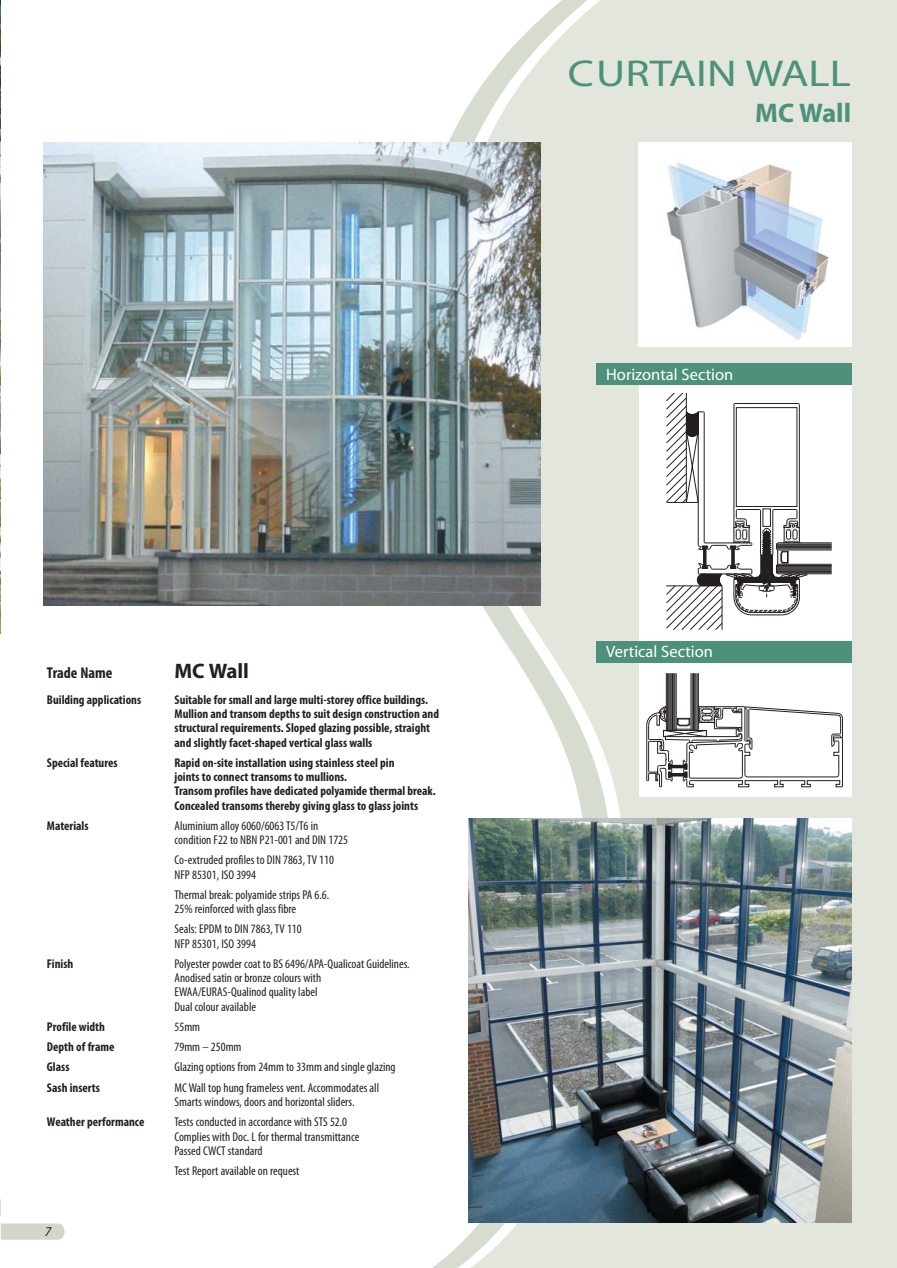
<style>
.page{position:relative;width:897px;height:1268px;background:#fff}
.page>*{position:absolute;margin:0;border:0;box-sizing:border-box;transform-origin:0 0}
.t1{font:37.5px "Myriad";color:#4d917b;scale:1.2 1}
.t2{font:700 27px "Myriad";color:#4d917b}
.t3{font:700 21px "Myriad";color:#231f20}
.t4{font:16.5px "Myriad";color:#fff}
.t5{font:700 condensed 15.75px "Myriad Pro";color:#231f20}
.t6{font:italic 13.5px "Myriad";color:#231f20}
.t7{font:condensed 12.75px/14.2px "Myriad Pro";color:#231f20}
.t8{font:700 condensed 12.75px/14.2px "Myriad Pro";color:#231f20}
</style>
<div class="page">
<img style="left:0;top:0;width:897px;height:1267px">
<p class="t5" style="left:47px;top:667px;width:67px">Trade Name</p>
<h3 class="t3" style="left:175px;top:662px;width:76px">MC Wall</h3>
<p class="t8" style="left:47px;top:693px;width:96px">Building applications</p>
<p class="t8" style="left:175px;top:693px;width:266px">Suitable for small and large multi-storey office buildings.<br>Mullion and transom depths to suit design construction and structural requirements. Sloped glazing possible, straight and slightly facet-shaped vertical glass walls</p>
<p class="t8" style="left:47px;top:756px;width:72px">Special features</p>
<p class="t8" style="left:175px;top:756px;width:263px">Rapid on-site installation using stainless steel pin<br>joints to connect transoms to mullions.<br>Transom profiles have dedicated polyamide thermal break.<br>Concealed transoms thereby giving glass to glass joints</p>
<p class="t8" style="left:47px;top:819px;width:43px">Materials</p>
<p class="t7" style="left:175px;top:819px;width:175px">Aluminium alloy 6060/6063 T5/T6 in condition F22 to NBN P21-001 and DIN 1725</p>
<p class="t7" style="left:175px;top:854px;width:161px">Co-extruded profiles to DIN 7863, TV 110<br>NFP 85301, ISO 3994</p>
<p class="t7" style="left:175px;top:888px;width:156px">Thermal break: polyamide strips PA 6.6.<br>25% reinforced with glass fibre</p>
<p class="t7" style="left:175px;top:923px;width:129px">Seals: EPDM to DIN 7863, TV 110<br>NFP 85301, ISO 3994</p>
<p class="t8" style="left:47px;top:957px;width:28px">Finish</p>
<p class="t7" style="left:175px;top:957px;width:237px">Polyester powder coat to BS 6496/APA-Qualicoat Guidelines.<br>Anodised satin or bronze colours with EWAA/EURAS-Qualinod quality label<br>Dual colour available</p>
<p class="t8" style="left:47px;top:1020px;width:60px">Profile width</p>
<p class="t7" style="left:175px;top:1020px;width:27px">55mm</p>
<p class="t8" style="left:47px;top:1040px;width:69px">Depth of frame</p>
<p class="t7" style="left:175px;top:1040px;width:68px">79mm – 250mm</p>
<p class="t8" style="left:47px;top:1061px;width:24px">Glass</p>
<p class="t7" style="left:175px;top:1061px;width:223px">Glazing options from 24mm to 33mm and single glazing</p>
<p class="t8" style="left:47px;top:1081px;width:55px">Sash inserts</p>
<p class="t7" style="left:175px;top:1081px;width:206px">MC Wall top hung frameless vent. Accommodates all<br>Smarts windows, doors and horizontal sliders.</p>
<p class="t8" style="left:47px;top:1115px;width:99px">Weather performance</p>
<p class="t7" style="left:175px;top:1115px;width:186px">Tests conducted in accordance with STS 52.0<br>Complies with Doc. L for thermal transmittance<br>Passed CWCT standard</p>
<p class="t7" style="left:175px;top:1164px;width:126px">Test Report available on request</p>
<p class="t6" style="left:45px;top:1226px;width:8px">7</p>
<h1 class="t1" style="left:568px;top:59px;width:237px">CURTAIN WALL</h1>
<h2 class="t2" style="left:755px;top:103px;width:97px">MC Wall</h2>
<p class="t4" style="left:606px;top:368px;width:128px">Horizontal Section</p>
<p class="t4" style="left:606px;top:645px;width:108px">Vertical Section</p>
</div>
